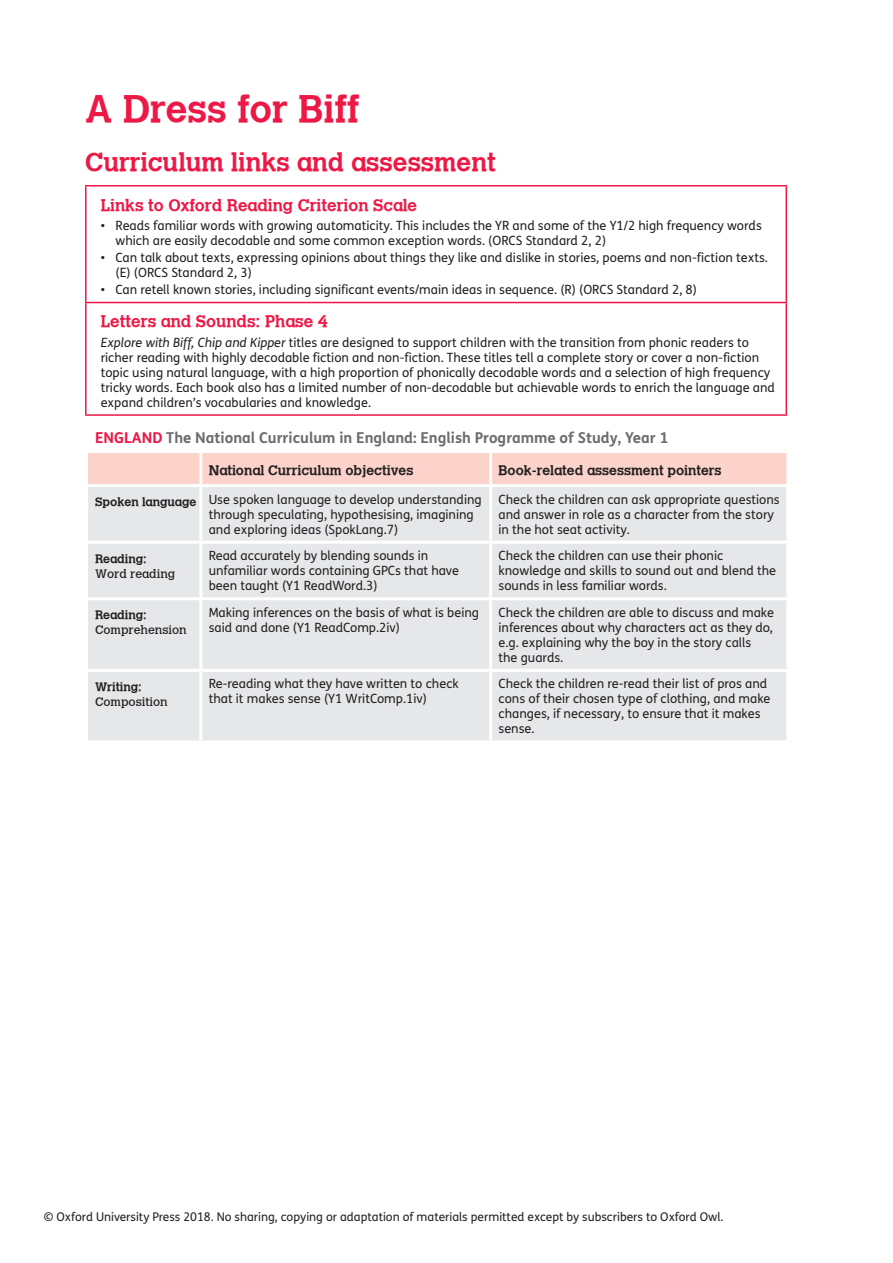
<style>
.page{position:relative;width:893px;height:1263px;background:#fff}
.page>*{position:absolute;margin:0;border:0;box-sizing:border-box;transform-origin:0 0}
.t1{font:37.5px "Calvert MT Bold";color:#ed1845}
.t2{font:25.5px "Calvert MT Bold";color:#ed1845}
.t3{font:16.5px "Calvert MT Bold";color:#ed1845}
.t4{font:700 15px "FS Me";color:#6c6d70}
.t5{font:13.5px "Calvert MT Bold";color:#231f20}
.t6{font:12.75px/15px "FS Me";color:#231f20}
.t7{font:12px "FS Me";color:#231f20}
.t8{font:12px "Calvert";color:#231f20}
.t9{font:12px "Calvert MT Bold";color:#231f20}
.s1{font-style:italic}
.s2{color:#ed1845}
</style>
<div class="page">
<hr style="left:85px;top:186px;width:2px;height:116px;background:#ed1845">
<hr style="left:85px;top:185px;width:702px;height:1px;background:#ed1845">
<hr style="left:785px;top:186px;width:2px;height:116px;background:#ed1845">
<hr style="left:85px;top:303px;width:2px;height:111px;background:#ed1845">
<hr style="left:85px;top:302px;width:702px;height:1px;background:#ed1845">
<hr style="left:785px;top:303px;width:2px;height:111px;background:#ed1845">
<hr style="left:85px;top:414px;width:702px;height:2px;background:#ed1845">
<div style="left:88px;top:453px;width:698px;height:31px;background:#fbd3ca"></div>
<div style="left:88px;top:487px;width:698px;height:253px;background:#e6e7e9"></div>
<hr style="left:199px;top:453px;width:3px;height:31px;background:#fff">
<hr style="left:489px;top:453px;width:3px;height:31px;background:#fff">
<hr style="left:199px;top:487px;width:3px;height:54px;background:#fff">
<hr style="left:489px;top:487px;width:3px;height:54px;background:#fff">
<hr style="left:85px;top:541px;width:116px;height:3px;background:#fff">
<hr style="left:201px;top:541px;width:290px;height:3px;background:#fff">
<hr style="left:199px;top:544px;width:3px;height:53px;background:#fff">
<hr style="left:491px;top:541px;width:298px;height:3px;background:#fff">
<hr style="left:489px;top:544px;width:3px;height:53px;background:#fff">
<hr style="left:85px;top:597px;width:116px;height:3px;background:#fff">
<hr style="left:201px;top:597px;width:290px;height:3px;background:#fff">
<hr style="left:199px;top:600px;width:3px;height:69px;background:#fff">
<hr style="left:491px;top:597px;width:298px;height:3px;background:#fff">
<hr style="left:489px;top:600px;width:3px;height:69px;background:#fff">
<hr style="left:85px;top:669px;width:116px;height:3px;background:#fff">
<hr style="left:201px;top:669px;width:290px;height:3px;background:#fff">
<hr style="left:199px;top:672px;width:3px;height:68px;background:#fff">
<hr style="left:491px;top:669px;width:298px;height:3px;background:#fff">
<hr style="left:489px;top:672px;width:3px;height:68px;background:#fff">
<h1 class="t1" style="left:85px;top:85px;width:276px">A Dress for Biff</h1>
<h2 class="t2" style="left:85px;top:145px;width:412px">Curriculum links and assessment</h2>
<p class="t3" style="left:101px;top:194px;width:318px">Links to Oxford Reading Criterion Scale</p>
<p class="t6" style="left:116px;top:218px;width:648px;text-indent:-15px">• Reads familiar words with growing automaticity. This includes the YR and some of the Y1/2 high frequency words which are easily decodable and some common exception words. (ORCS Standard 2, 2)</p>
<p class="t6" style="left:116px;top:250px;width:654px;text-indent:-15px">• Can talk about texts, expressing opinions about things they like and dislike in stories, poems and non-fiction texts. (E) (ORCS Standard 2, 3)</p>
<p class="t6" style="left:101px;top:282px;width:598px">• Can retell known stories, including significant events/main ideas in sequence. (R) (ORCS Standard 2, 8)</p>
<p class="t3" style="left:101px;top:311px;width:229px">Letters and Sounds: Phase 4</p>
<p class="t6" style="left:101px;top:334px;width:676px"><span class="s1">Explore with Biff, Chip and Kipper</span> titles are designed to support children with the transition from phonic readers to richer reading with highly decodable fiction and non-fiction. These titles tell a complete story or cover a non-fiction topic using natural language, with a high proportion of phonically decodable words and a selection of high frequency tricky words. Each book also has a limited number of non-decodable but achievable words to enrich the language and expand children’s vocabularies and knowledge.</p>
<p class="t4" style="left:95px;top:426px;width:575px"><span class="s2">ENGLAND</span> The National Curriculum in England: English Programme of Study, Year 1</p>
<p class="t5" style="left:209px;top:462px;width:206px">National Curriculum objectives</p>
<p class="t5" style="left:498px;top:462px;width:225px">Book-related assessment pointers</p>
<p class="t6" style="left:209px;top:491px;width:275px;text-indent:-114px"><sub>Spoken</sub> <sub>language</sub> Use spoken language to develop understanding through speculating, hypothesising, imagining and exploring ideas (SpokLang.7)</p>
<p class="t6" style="left:498px;top:491px;width:283px">Check the children can ask appropriate questions and answer in role as a character from the story in the hot seat activity.</p>
<p class="t9" style="left:95px;top:551px;width:53px">Reading:</p>
<p class="t8" style="left:95px;top:566px;width:82px">Word reading</p>
<p class="t6" style="left:209px;top:548px;width:252px">Read accurately by blending sounds in unfamiliar words containing GPCs that have been taught (Y1 ReadWord.3)</p>
<p class="t6" style="left:498px;top:548px;width:279px">Check the children can use their phonic knowledge and skills to sound out and blend the sounds in less familiar words.</p>
<p class="t9" style="left:95px;top:607px;width:53px">Reading:</p>
<p class="t8" style="left:95px;top:623px;width:93px">Comprehension</p>
<p class="t9" style="left:95px;top:679px;width:48px">Writing:</p>
<p class="t8" style="left:95px;top:694px;width:74px">Composition</p>
<p class="t6" style="left:209px;top:605px;width:272px">Making inferences on the basis of what is being said and done (Y1 ReadComp.2iv)</p>
<p class="t6" style="left:498px;top:605px;width:277px">Check the children are able to discuss and make inferences about why characters act as they do, e.g. explaining why the boy in the story calls<br>the guards.</p>
<p class="t6" style="left:209px;top:676px;width:252px">Re-reading what they have written to check that it makes sense (Y1 WritComp.1iv)</p>
<p class="t6" style="left:498px;top:676px;width:273px">Check the children re-read their list of pros and cons of their chosen type of clothing, and make changes, if necessary, to ensure that it makes sense.</p>
<p class="t7" style="left:44px;top:1208px;width:681px">© Oxford University Press 2018. No sharing, copying or adaptation of materials permitted except by subscribers to Oxford Owl.</p>
</div>
